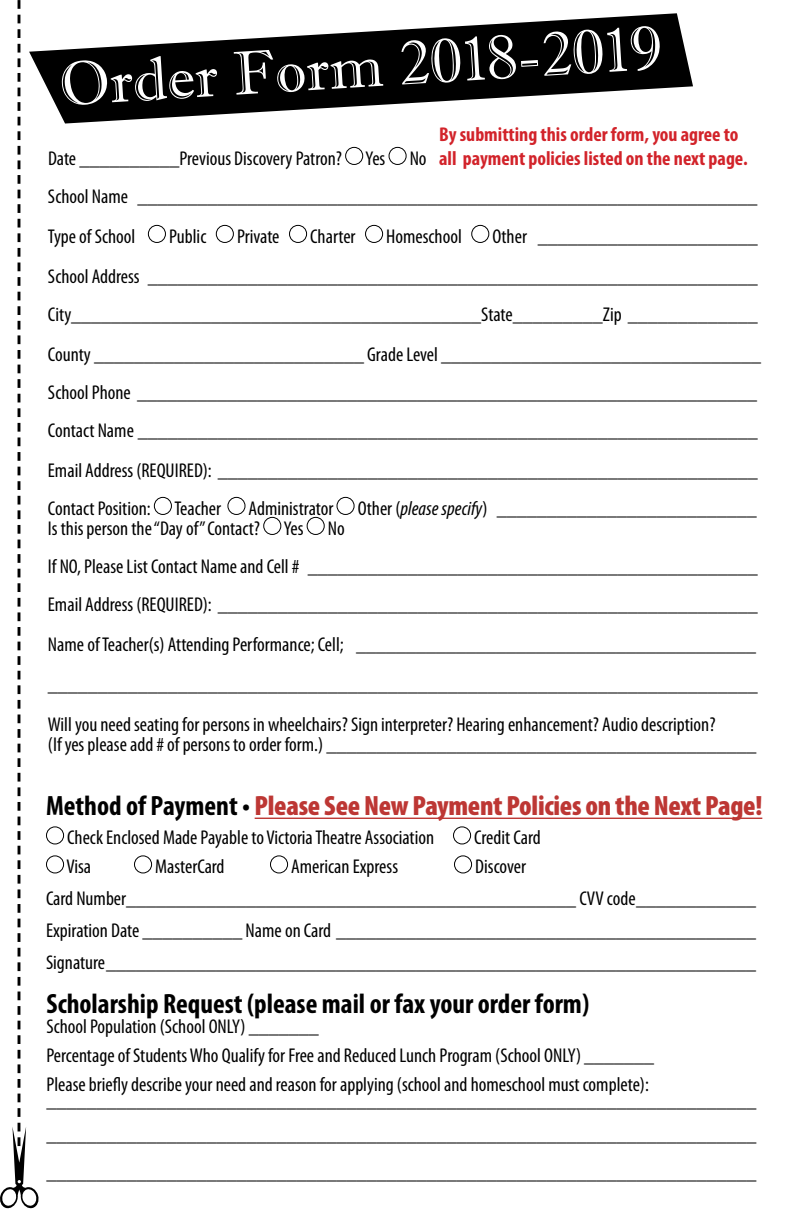
<style>
.page{position:relative;width:792px;height:1224px;background:#fff}
.page>*{position:absolute;margin:0;border:0;box-sizing:border-box;transform-origin:0 0}
.t1{font:61.8px "Imprint MT Shadow";color:#fff}
.t2{font:900 condensed 28px "Myriad Pro";letter-spacing:-.01em;color:#bd3734}
.t3{font:700 condensed 28px "Myriad Pro";color:#000}
.t4{font:condensed 20px/38px "Myriad Pro";color:#000}
.t5{font:700 condensed 20px/24px "Myriad Pro";color:#d2232a}
.s1{font-style:italic}
.s2{font-weight:700;color:#000}
</style>
<div class="page">
<svg style="left:0;top:0;width:39px;height:1208px"></svg>
<hr style="left:255px;top:818px;width:507px;height:1px;background:#bd3734">
<div style="left:46px;top:826px;width:18px;height:18px;border:1px solid #000;border-radius:50%"></div>
<div style="left:453px;top:826px;width:18px;height:18px;border:1px solid #000;border-radius:50%"></div>
<div style="left:46px;top:855px;width:18px;height:18px;border:1px solid #000;border-radius:50%"></div>
<div style="left:134px;top:855px;width:18px;height:18px;border:1px solid #000;border-radius:50%"></div>
<div style="left:270px;top:855px;width:18px;height:18px;border:1px solid #000;border-radius:50%"></div>
<div style="left:454px;top:855px;width:18px;height:18px;border:1px solid #000;border-radius:50%"></div>
<svg style="left:29px;top:13px;width:664px;height:111px;fill:#000"></svg>
<div style="left:345px;top:147px;width:18px;height:18px;border:1px solid #000;border-radius:50%"></div>
<div style="left:389px;top:147px;width:18px;height:18px;border:1px solid #000;border-radius:50%"></div>
<div style="left:148px;top:225px;width:18px;height:18px;border:1px solid #000;border-radius:50%"></div>
<div style="left:216px;top:225px;width:18px;height:18px;border:1px solid #000;border-radius:50%"></div>
<div style="left:289px;top:225px;width:18px;height:18px;border:1px solid #000;border-radius:50%"></div>
<div style="left:365px;top:225px;width:18px;height:18px;border:1px solid #000;border-radius:50%"></div>
<div style="left:471px;top:225px;width:18px;height:18px;border:1px solid #000;border-radius:50%"></div>
<div style="left:154px;top:497px;width:18px;height:18px;border:1px solid #000;border-radius:50%"></div>
<div style="left:227px;top:497px;width:19px;height:18px;border:1px solid #000;border-radius:50%"></div>
<div style="left:337px;top:497px;width:18px;height:18px;border:1px solid #000;border-radius:50%"></div>
<div style="left:263px;top:517px;width:18px;height:18px;border:1px solid #000;border-radius:50%"></div>
<div style="left:307px;top:517px;width:18px;height:18px;border:1px solid #000;border-radius:50%"></div>
<h1 class="t1" style="left:57px;top:51px;width:605px;rotate:-4deg">Order Form 2018-2019</h1>
<p class="t5" style="left:439px;top:122px;width:310px">By submitting this order form, you agree to all payment policies listed on the next page.</p>
<p class="t4" style="left:48px;top:139px;width:711px">Date __________Previous Discovery Patron? Yes No<br>School Name ______________________________________________________________</p>
<p class="t4" style="left:48px;top:217px;width:89px">Type of School</p>
<p class="t4" style="left:169px;top:217px;width:39px">Public</p>
<p class="t4" style="left:237px;top:217px;width:44px">Private</p>
<p class="t4" style="left:310px;top:217px;width:47px">Charter</p>
<p class="t4" style="left:386px;top:217px;width:77px">Homeschool</p>
<p class="t4" style="left:48px;top:216px;width:712px;line-height:40px;text-align:right">Other ______________________<br>School Address _____________________________________________________________</p>
<p class="t4" style="left:48px;top:294px;width:715px;line-height:40px">City_________________________________________State_________Zip _____________<br>County ___________________________ Grade Level ________________________________</p>
<p class="t4" style="left:48px;top:373px;width:711px">School Phone ______________________________________________________________<br>Contact Name ______________________________________________________________</p>
<p class="t4" style="left:48px;top:451px;width:711px">Email Address (REQUIRED): ______________________________________________________<br>Contact Position: Teacher</p>
<p class="t4" style="left:48px;top:498px;width:710px;line-height:20px;text-indent:201px">Administrator Other (<span class="s1">please specify</span>) __________________________<br>Is this person the “Day of” Contact? Yes No</p>
<p class="t4" style="left:48px;top:547px;width:711px">If NO, Please List Contact Name and Cell # _____________________________________________<br>Email Address (REQUIRED): ______________________________________________________</p>
<p class="t4" style="left:48px;top:624px;width:711px;line-height:40px;text-align:justify">Name of Teacher(s) Attending Performance; Cell; ________________________________________ _______________________________________________________________________ Will you need seating for persons in wheelchairs? Sign interpreter? Hearing enhancement? Audio description?</p>
<p class="t4" style="left:48px;top:725px;width:710px">(If yes please add # of persons to order form.) ___________________________________________</p>
<h2 class="t2" style="left:46px;top:788px;width:718px"><span class="s2">Method of Payment •</span> Please See New Payment Policies on the Next Page!</h2>
<p class="t4" style="left:67px;top:819px;width:368px">Check Enclosed Made Payable to Victoria Theatre Association</p>
<p class="t4" style="left:474px;top:819px;width:68px">Credit Card</p>
<p class="t4" style="left:67px;top:848px;width:26px">Visa</p>
<p class="t4" style="left:155px;top:848px;width:71px">MasterCard</p>
<p class="t4" style="left:291px;top:848px;width:108px">American Express</p>
<p class="t4" style="left:46px;top:851px;width:711px;line-height:32px;text-indent:429px">Discover<br>Card Number_____________________________________________ CVV code____________ Expiration Date __________ Name on Card __________________________________________ Signature_________________________________________________________________</p>
<h2 class="t3" style="left:46px;top:986px;width:544px">Scholarship Request (please mail or fax your order form)</h2>
<p class="t4" style="left:46px;top:1012px;width:609px;line-height:29px">School Population (School ONLY) _______<br>Percentage of Students Who Qualify for Free and Reduced Lunch Program (School ONLY) _______<br>Please briefly describe your need and reason for applying (school and homeschool must complete):</p>
<p class="t4" style="left:46px;top:1083px;width:712px;line-height:34px">_______________________________________________________________________ _______________________________________________________________________</p>
<p class="t4" style="left:46px;top:1153px;width:712px">_______________________________________________________________________</p>
</div>
